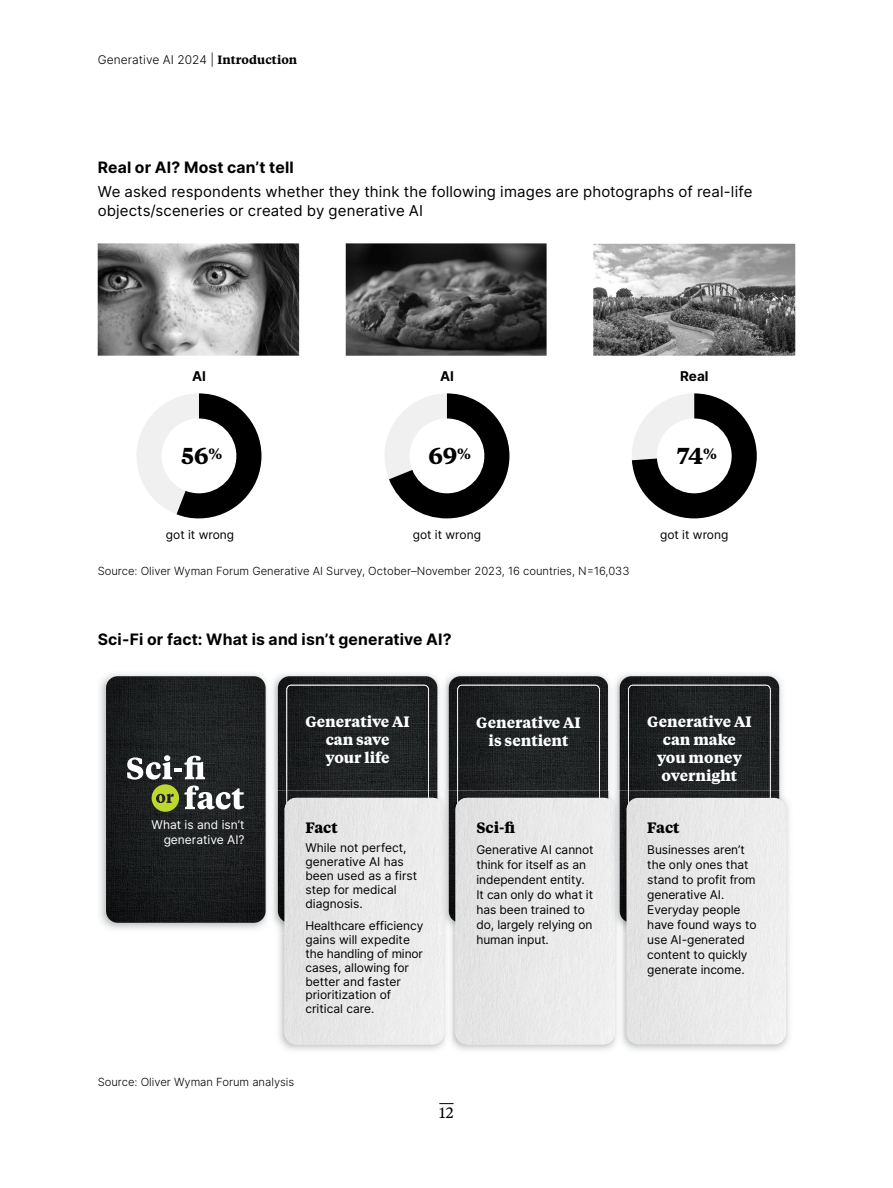
<style>
.page{position:relative;width:893px;height:1188px;background:#fff}
.page>*{position:absolute;margin:0;border:0;box-sizing:border-box;transform-origin:0 0}
.t1{font:700 22.95px "Tiempos Text";color:#000}
.t2{font:700 15.75px "Inter";letter-spacing:.01em;color:#000}
.t3{font:15px/19.5px "Inter";letter-spacing:.01em;color:#000}
.t4{font:700 15px/18px "Tiempos Text";color:#fff;text-align:center}
.t5{font:700 15px "Tiempos Text";color:#000}
.t6{font:15px "Tiempos Text";color:#000}
.t7{font:700 13.5px "Inter";color:#000}
.t8{font:12px/15px "Inter";letter-spacing:-.005em;color:#000}
.t9{font:300 12px "Inter";letter-spacing:.005em;color:#000}
.t10{font:12px/15px "Inter";color:#fff;text-align:right}
.t11{font:300 11.25px "Inter";color:#000}
.s1{font-family:"Tiempos Text";font-weight:600}
</style>
<div class="page">
<svg style="left:137px;top:393px;width:124px;height:125px"></svg>
<div style="left:162px;top:419px;width:74px;height:74px;background:#fff;border-radius:50%"></div>
<svg style="left:385px;top:393px;width:124px;height:125px"></svg>
<div style="left:409px;top:419px;width:75px;height:74px;background:#fff;border-radius:50%"></div>
<svg style="left:631px;top:393px;width:126px;height:125px"></svg>
<div style="left:657px;top:419px;width:75px;height:74px;background:#fff;border-radius:50%"></div>
<img style="left:98px;top:243px;width:697px;height:113px">
<img style="left:609px;top:282px;width:171px;height:11px">
<img style="left:620px;top:297px;width:148px;height:11px">
<img style="left:100px;top:674px;width:338px;height:255px">
<img style="left:106px;top:676px;width:160px;height:247px">
<svg style="left:127px;top:755px;width:117px;height:57px"></svg>
<img style="left:267px;top:674px;width:6px;height:255px">
<img style="left:278px;top:676px;width:159px;height:114px">
<svg style="left:286px;top:685px;width:143px;height:105px;background:#232627"></svg>
<img style="left:279px;top:934px;width:337px;height:116px">
<img style="left:274px;top:790px;width:171px;height:144px">
<img style="left:286px;top:790px;width:143px;height:13px">
<img style="left:292px;top:798px;width:141px;height:1px">
<img style="left:438px;top:674px;width:344px;height:116px">
<img style="left:438px;top:799px;width:6px;height:135px">
<img style="left:449px;top:676px;width:159px;height:114px">
<img style="left:445px;top:790px;width:7px;height:260px">
<img style="left:452px;top:922px;width:4px;height:12px">
<img style="left:445px;top:790px;width:1px;height:144px">
<img style="left:449px;top:790px;width:150px;height:132px">
<svg style="left:457px;top:685px;width:152px;height:229px;background:#8b8d8d"></svg>
<img style="left:457px;top:790px;width:143px;height:13px">
<img style="left:463px;top:798px;width:140px;height:1px">
<img style="left:609px;top:799px;width:6px;height:135px">
<img style="left:620px;top:676px;width:159px;height:114px">
<svg style="left:628px;top:685px;width:143px;height:105px;background:#232627"></svg>
<img style="left:616px;top:790px;width:173px;height:260px">
<img style="left:628px;top:790px;width:143px;height:8px">
<img style="left:626px;top:798px;width:160px;height:246px">
<svg style="left:439px;top:1103px;width:15px;height:1px"></svg>
<p class="t9" style="left:98px;top:51px;width:201px">Generative AI 2024 | <span class="s1">Introduction</span></p>
<h2 class="t2" style="left:98px;top:155px;width:198px">Real or AI? Most can’t tell</h2>
<p class="t3" style="left:98px;top:181px;width:656px">We asked respondents whether they think the following images are photographs of real-life objects/sceneries or created by generative AI</p>
<p class="t7" style="left:192px;top:368px;width:15px">AI</p>
<p class="t7" style="left:440px;top:368px;width:15px">AI</p>
<p class="t7" style="left:680px;top:368px;width:30px">Real</p>
<h1 class="t1" style="left:181px;top:440px;width:43px">56<sup>%</sup></h1>
<h1 class="t1" style="left:428px;top:440px;width:44px">69<sup>%</sup></h1>
<h1 class="t1" style="left:677px;top:440px;width:42px">74<sup>%</sup></h1>
<p class="t8" style="left:166px;top:527px;width:70px">got it wrong</p>
<p class="t8" style="left:413px;top:527px;width:70px">got it wrong</p>
<p class="t8" style="left:660px;top:527px;width:70px">got it wrong</p>
<p class="t11" style="left:98px;top:563px;width:533px">Source: Oliver Wyman Forum Generative AI Survey, October–November 2023, 16 countries, N=16,033</p>
<h2 class="t2" style="left:98px;top:628px;width:356px">Sci-Fi or fact: What is and isn’t generative AI?</h2>
<p class="t10" style="left:152px;top:817px;width:94px">What is and isn’t generative AI?</p>
<p class="t4" style="left:305px;top:712px;width:106px">Generative AI can save<br>your life</p>
<p class="t5" style="left:305px;top:817px;width:34px">Fact</p>
<p class="t8" style="left:305px;top:841px;width:113px;line-height:13.8px">While not perfect, generative AI has been used as a first step for medical diagnosis.</p>
<p class="t8" style="left:305px;top:919px;width:119px;line-height:13.8px">Healthcare efficiency gains will expedite the handling of minor cases, allowing for better and faster prioritization of critical care.</p>
<p class="t4" style="left:476px;top:713px;width:106px">Generative AI is sentient</p>
<p class="t5" style="left:476px;top:817px;width:40px">Sci-fi</p>
<p class="t8" style="left:476px;top:842px;width:119px">Generative AI cannot think for itself as an independent entity.<br>It can only do what it has been trained to do, largely relying on human input.</p>
<p class="t11" style="left:98px;top:1073px;width:198px">Source: Oliver Wyman Forum analysis</p>
<p class="t6" style="left:439px;top:1102px;width:16px">12</p>
<p class="t4" style="left:647px;top:712px;width:106px">Generative AI can make you money overnight</p>
<p class="t5" style="left:647px;top:817px;width:34px">Fact</p>
<p class="t8" style="left:647px;top:842px;width:111px">Businesses aren’t the only ones that stand to profit from generative AI.<br>Everyday people have found ways to use AI-generated content to quickly generate income.</p>
</div>
